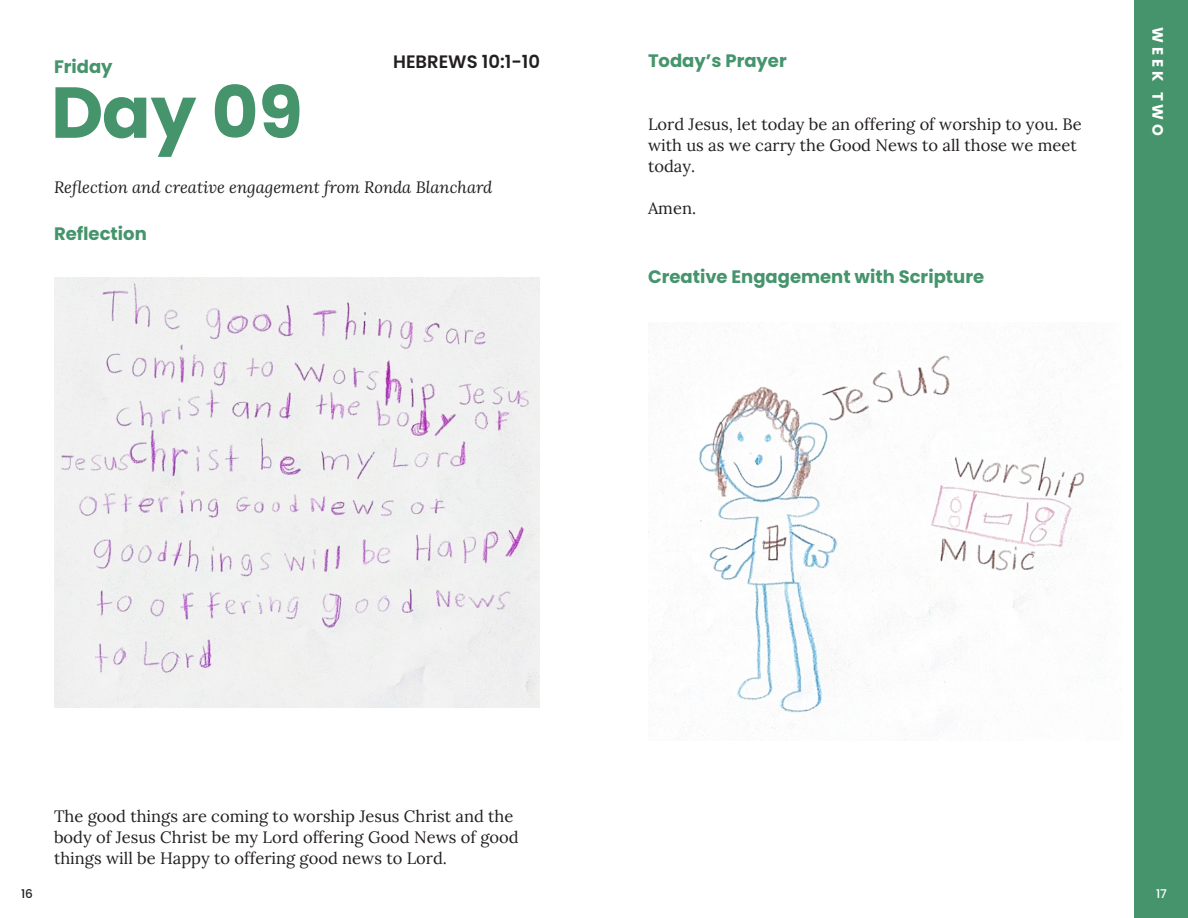
<style>
.page{position:relative;width:1188px;height:918px;background:#fff}
.page>*{position:absolute;margin:0;border:0;box-sizing:border-box;transform-origin:0 0}
.t1{font:700 72px "Poppins";color:#45946c}
.t2{font:700 18px "Poppins";color:#45946c}
.Scripture_Reference{font:600 18px "Poppins";color:#231f20}
.P1{font:16.5px/21px "Lora";color:#231f20}
.Attribution{font:italic 16.5px "Lora";color:#231f20}
.t3{font:700 15px "Poppins";color:#fff}
.t4{font:500 12px "Poppins";color:#231f20}
.t5{font:500 12px "Poppins";color:#fff}
</style>
<div class="page">
<img style="left:54px;top:277px;width:486px;height:431px">
<div style="left:1134px;top:0;width:54px;height:918px;background:#45946c"></div>
<img style="left:648px;top:324px;width:455px;height:408px">
<h2 class="t2" style="left:54px;top:56px;width:60px">Friday</h2>
<h1 class="t1" style="left:51px;top:71px;width:253px">Day 09</h1>
<p class="Scripture_Reference" style="left:393px;top:51px;width:148px">HEBREWS 10:1-10</p>
<p class="Attribution" style="left:54px;top:176px;width:440px">Reflection and creative engagement from Ronda Blanchard</p>
<h2 class="t2" style="left:54px;top:224px;width:94px">Reflection</h2>
<h2 class="t2" style="left:648px;top:50px;width:140px">Today’s Prayer</h2>
<p class="P1" style="left:648px;top:112px;width:435px">Lord Jesus, let today be an offering of worship to you. Be with us as we carry the Good News to all those we meet today.</p>
<p class="P1" style="left:648px;top:196px;width:50px">Amen.</p>
<h2 class="t2" style="left:648px;top:267px;width:338px">Creative Engagement with Scripture</h2>
<p class="t3" style="left:1166px;top:27px;width:109px;rotate:90deg">Wee k Two</p>
<p class="P1" style="left:54px;top:805px;width:466px">The good things are coming to worship Jesus Christ and the body of Jesus Christ be my Lord offering Good News of good things will be Happy to offering good news to Lord.</p>
<p class="t4" style="left:21px;top:887px;width:13px">16</p>
<p class="t5" style="left:1156px;top:887px;width:12px">17</p>
</div>
